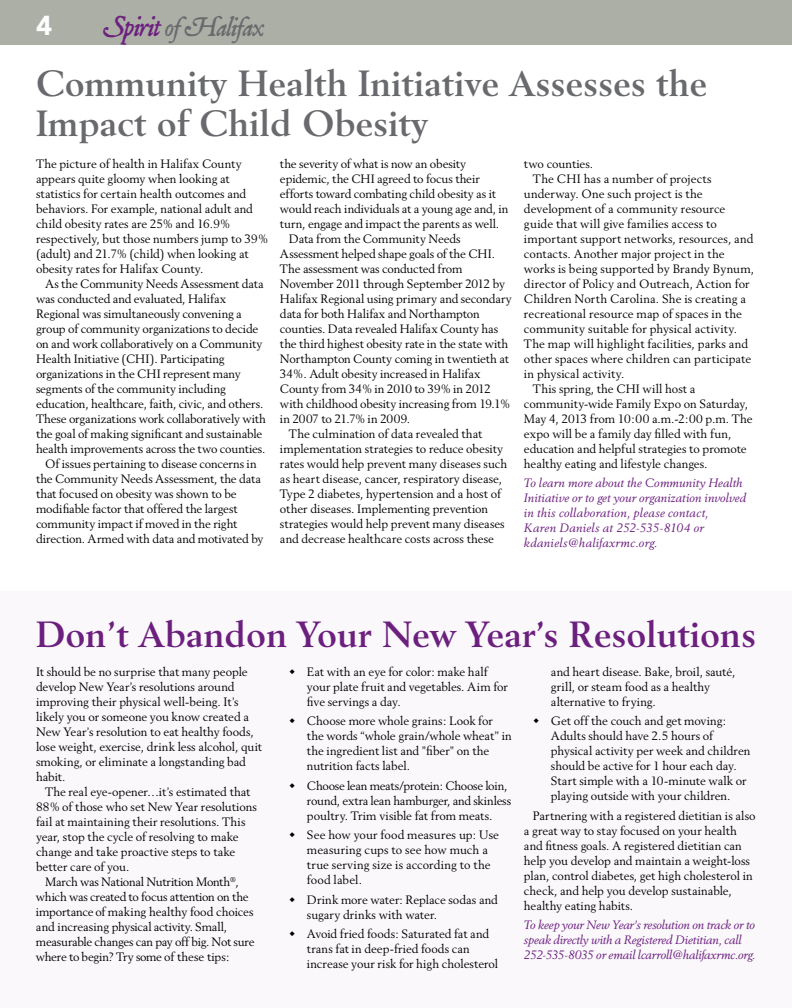
<style>
.page{position:relative;width:792px;height:1008px;background:#fff}
.page>*{position:absolute;margin:0;border:0;box-sizing:border-box;transform-origin:0 0}
.t1{font:700 36px/40px "Berling";letter-spacing:.01em;color:#696a6d}
.t2{font:700 36px "Berling";letter-spacing:.01em;color:#6c207e}
.t3{font:italic 28.4px "P22 Mayflower";letter-spacing:-.04em;color:#696a6d}
.t4{font:900 27.2px "Avenir";color:#fff}
.t5{font:12px/15px "Berling";letter-spacing:-.005em;color:#000}
.t6{font:italic 12px/15px "Berling";color:#6c207e}
.t7{font:12px "Berling";letter-spacing:.015em;color:#000}
.t8{font:12px "Berling";letter-spacing:-.025em;color:#000}
.t9{font:12px "Berling";letter-spacing:.02em;color:#000}
.s1{font-size:30.2px;color:#6c207e}
</style>
<div class="page">
<div style="left:0;top:592px;width:792px;height:416px;background:#faf8fb"></div>
<div style="left:0;top:0;width:792px;height:45px;background:#acafa6"></div>
<h3 class="t4" style="left:36px;top:9px;width:18px">4</h3>
<h2 class="t3" style="left:102px;top:13px;width:164px"><span class="s1">Spirit</span> of Halifax</h2>
<h1 class="t1" style="left:36px;top:63px;width:673px">Community Health Initiative Assesses the<br>Impact of Child Obesity</h1>
<p class="t5" style="left:36px;top:156px;width:233px">The picture of health in Halifax County appears quite gloomy when looking at statistics for certain health outcomes and behaviors. For example, national adult and child obesity rates are 25% and 16.9% respectively, but those numbers jump to 39% (adult) and 21.7% (child) when looking at obesity rates for Halifax County.</p>
<p class="t5" style="left:45px;top:276px;width:220px">As the Community Needs Assessment data</p>
<p class="t5" style="left:36px;top:291px;width:192px">was conducted and evaluated, Halifax</p>
<p class="t5" style="left:36px;top:306px;width:207px">Regional was simultaneously convening a</p>
<p class="t5" style="left:36px;top:321px;width:224px">group of community organizations to decide</p>
<p class="t5" style="left:36px;top:336px;width:228px">on and work collaboratively on a Community</p>
<p class="t5" style="left:36px;top:351px;width:190px">Health Initiative (CHI). Participating</p>
<p class="t5" style="left:36px;top:366px;width:206px">organizations in the CHI represent many</p>
<p class="t5" style="left:36px;top:381px;width:191px">segments of the community including</p>
<p class="t5" style="left:36px;top:396px;width:229px">education, healthcare, faith, civic, and others.</p>
<p class="t5" style="left:36px;top:411px;width:232px">These organizations work collaboratively with</p>
<p class="t5" style="left:36px;top:426px;width:228px">the goal of making significant and sustainable</p>
<p class="t5" style="left:36px;top:441px;width:231px">health improvements across the two counties.</p>
<p class="t5" style="left:45px;top:456px;width:213px">Of issues pertaining to disease concerns in</p>
<p class="t5" style="left:36px;top:471px;width:226px">the Community Needs Assessment, the data</p>
<p class="t5" style="left:36px;top:486px;width:202px">that focused on obesity was shown to be</p>
<p class="t5" style="left:36px;top:501px;width:203px">modifiable factor that offered the largest</p>
<p class="t5" style="left:36px;top:516px;width:203px">community impact if moved in the right</p>
<p class="t5" style="left:36px;top:531px;width:229px">direction. Armed with data and motivated by</p>
<p class="t5" style="left:280px;top:156px;width:188px">the severity of what is now an obesity</p>
<p class="t5" style="left:280px;top:171px;width:201px">epidemic, the CHI agreed to focus their</p>
<p class="t5" style="left:280px;top:186px;width:218px">efforts toward combating child obesity as it</p>
<p class="t5" style="left:280px;top:201px;width:230px">would reach individuals at a young age and, in</p>
<p class="t5" style="left:280px;top:216px;width:221px">turn, engage and impact the parents as well.</p>
<p class="t5" style="left:289px;top:231px;width:173px">Data from the Community Needs</p>
<p class="t5" style="left:280px;top:246px;width:217px">Assessment helped shape goals of the CHI.</p>
<p class="t5" style="left:280px;top:261px;width:184px">The assessment was conducted from</p>
<p class="t5" style="left:280px;top:276px;width:227px">November 2011 through September 2012 by</p>
<p class="t5" style="left:280px;top:291px;width:233px">Halifax Regional using primary and secondary</p>
<p class="t5" style="left:280px;top:306px;width:201px">data for both Halifax and Northampton</p>
<p class="t5" style="left:280px;top:321px;width:220px">counties. Data revealed Halifax County has</p>
<p class="t5" style="left:280px;top:336px;width:230px">the third highest obesity rate in the state with</p>
<p class="t5" style="left:280px;top:351px;width:230px">Northampton County coming in twentieth at</p>
<p class="t5" style="left:280px;top:366px;width:202px">34%. Adult obesity increased in Halifax</p>
<p class="t5" style="left:280px;top:381px;width:212px">County from 34% in 2010 to 39% in 2012</p>
<p class="t5" style="left:280px;top:396px;width:231px">with childhood obesity increasing from 19.1%</p>
<p class="t5" style="left:280px;top:411px;width:132px">in 2007 to 21.7% in 2009.</p>
<p class="t5" style="left:289px;top:426px;width:195px">The culmination of data revealed that</p>
<p class="t5" style="left:280px;top:441px;width:225px">implementation strategies to reduce obesity</p>
<p class="t5" style="left:280px;top:456px;width:229px">rates would help prevent many diseases such</p>
<p class="t5" style="left:280px;top:471px;width:224px">as heart disease, cancer, respiratory disease,</p>
<p class="t5" style="left:280px;top:486px;width:223px">Type 2 diabetes, hypertension and a host of</p>
<p class="t5" style="left:280px;top:501px;width:210px">other diseases. Implementing prevention</p>
<p class="t5" style="left:280px;top:516px;width:226px">strategies would help prevent many diseases</p>
<p class="t5" style="left:280px;top:531px;width:215px">and decrease healthcare costs across these</p>
<p class="t5" style="left:524px;top:156px;width:71px">two counties.</p>
<p class="t5" style="left:533px;top:171px;width:180px">The CHI has a number of projects</p>
<p class="t5" style="left:524px;top:186px;width:180px">underway. One such project is the</p>
<p class="t5" style="left:524px;top:201px;width:203px">development of a community resource</p>
<p class="t7" style="left:524px;top:216px;width:195px">guide that will give families access to</p>
<p class="t5" style="left:524px;top:231px;width:231px">important support networks, resources, and</p>
<p class="t5" style="left:524px;top:246px;width:202px">contacts. Another major project in the</p>
<p class="t5" style="left:524px;top:261px;width:232px">works is being supported by Brandy Bynum,</p>
<p class="t5" style="left:524px;top:276px;width:227px">director of Policy and Outreach, Action for</p>
<p class="t7" style="left:524px;top:291px;width:224px">Children North Carolina. She is creating a</p>
<p class="t5" style="left:524px;top:306px;width:219px">recreational resource map of spaces in the</p>
<p class="t5" style="left:524px;top:321px;width:215px">community suitable for physical activity.</p>
<p class="t9" style="left:524px;top:336px;width:226px">The map will highlight facilities, parks and</p>
<p class="t5" style="left:524px;top:351px;width:229px">other spaces where children can participate</p>
<p class="t5" style="left:524px;top:366px;width:102px">in physical activity.</p>
<p class="t7" style="left:533px;top:381px;width:164px">This spring, the CHI will host a</p>
<p class="t5" style="left:524px;top:396px;width:226px">community-wide Family Expo on Saturday,</p>
<p class="t5" style="left:524px;top:411px;width:230px">May 4, 2013 from 10:00 a.m.-2:00 p.m. The</p>
<p class="t5" style="left:524px;top:426px;width:209px">expo will be a family day filled with fun,</p>
<p class="t5" style="left:524px;top:441px;width:224px">education and helpful strategies to promote</p>
<p class="t5" style="left:524px;top:456px;width:185px">healthy eating and lifestyle changes.</p>
<p class="t6" style="left:524px;top:475px;width:224px">To learn more about the Community Health Initiative or to get your organization involved in this collaboration, please contact,<br>Karen Daniels at 252-535-8104 or kdaniels@halifaxrmc.org.</p>
<h1 class="t2" style="left:36px;top:613px;width:722px">Don’t Abandon Your New Year’s Resolutions</h1>
<p class="t5" style="left:36px;top:664px;width:228px">It should be no surprise that many people develop New Year’s resolutions around improving their physical well-being. It’s likely you or someone you know created a New Year’s resolution to eat healthy foods, lose weight, exercise, drink less alcohol, quit smoking, or eliminate a longstanding bad habit.</p>
<p class="t5" style="left:45px;top:784px;width:207px">The real eye-opener…it’s estimated that</p>
<p class="t5" style="left:36px;top:799px;width:222px">88% of those who set New Year resolutions</p>
<p class="t5" style="left:36px;top:814px;width:211px">fail at maintaining their resolutions. This</p>
<p class="t5" style="left:36px;top:829px;width:204px">year, stop the cycle of resolving to make</p>
<p class="t5" style="left:36px;top:844px;width:201px">change and take proactive steps to take</p>
<p class="t5" style="left:36px;top:859px;width:95px">better care of you.</p>
<p class="t8" style="left:45px;top:874px;width:195px">March was National Nutrition Month<sup>®</sup>,</p>
<p class="t5" style="left:36px;top:889px;width:214px">which was created to focus attention on the</p>
<p class="t5" style="left:36px;top:904px;width:219px">importance of making healthy food choices</p>
<p class="t5" style="left:36px;top:919px;width:193px">and increasing physical activity. Small,</p>
<p class="t8" style="left:36px;top:934px;width:220px">measurable changes can pay off big. Not sure</p>
<p class="t5" style="left:36px;top:949px;width:195px">where to begin? Try some of these tips:</p>
<p class="t5" style="left:307px;top:664px;width:203px">Eat with an eye for color: make half your plate fruit and vegetables. Aim for five servings a day.</p>
<p class="t5" style="left:307px;top:714px;width:206px">Choose more whole grains: Look for the words “whole grain/whole wheat” in the ingredient list and "fiber" on the nutrition facts label.</p>
<p class="t5" style="left:307px;top:778px;width:206px">Choose lean meats/protein: Choose loin, round, extra lean hamburger, and skinless poultry. Trim visible fat from meats.</p>
<p class="t5" style="left:307px;top:828px;width:194px">See how your food measures up: Use measuring cups to see how much a true serving size is according to the food label.</p>
<p class="t5" style="left:307px;top:892px;width:192px">Drink more water: Replace sodas and sugary drinks with water.</p>
<p class="t5" style="left:307px;top:927px;width:193px">Avoid fried foods: Saturated fat and trans fat in deep-fried foods can increase your risk for high cholesterol</p>
<p class="t5" style="left:551px;top:664px;width:186px">and heart disease. Bake, broil, sauté, grill, or steam food as a healthy alternative to frying.</p>
<p class="t5" style="left:551px;top:714px;width:201px">Get off the couch and get moving:<br>Adults should have 2.5 hours of physical activity per week and children should be active for 1 hour each day.<br>Start simple with a 10-minute walk or playing outside with your children.</p>
<p class="t5" style="left:524px;top:808px;width:233px;text-indent:9px">Partnering with a registered dietitian is also a great way to stay focused on your health and fitness goals. A registered dietitian can help you develop and maintain a weight-loss plan, control diabetes, get high cholesterol in check, and help you develop sustainable, healthy eating habits.</p>
<p class="t6" style="left:524px;top:918px;width:233px">To keep your New Year’s resolution on track or to speak directly with a Registered Dietitian, call<br>252-535-8035 or email lcarroll@halifaxrmc.org.</p>
</div>
